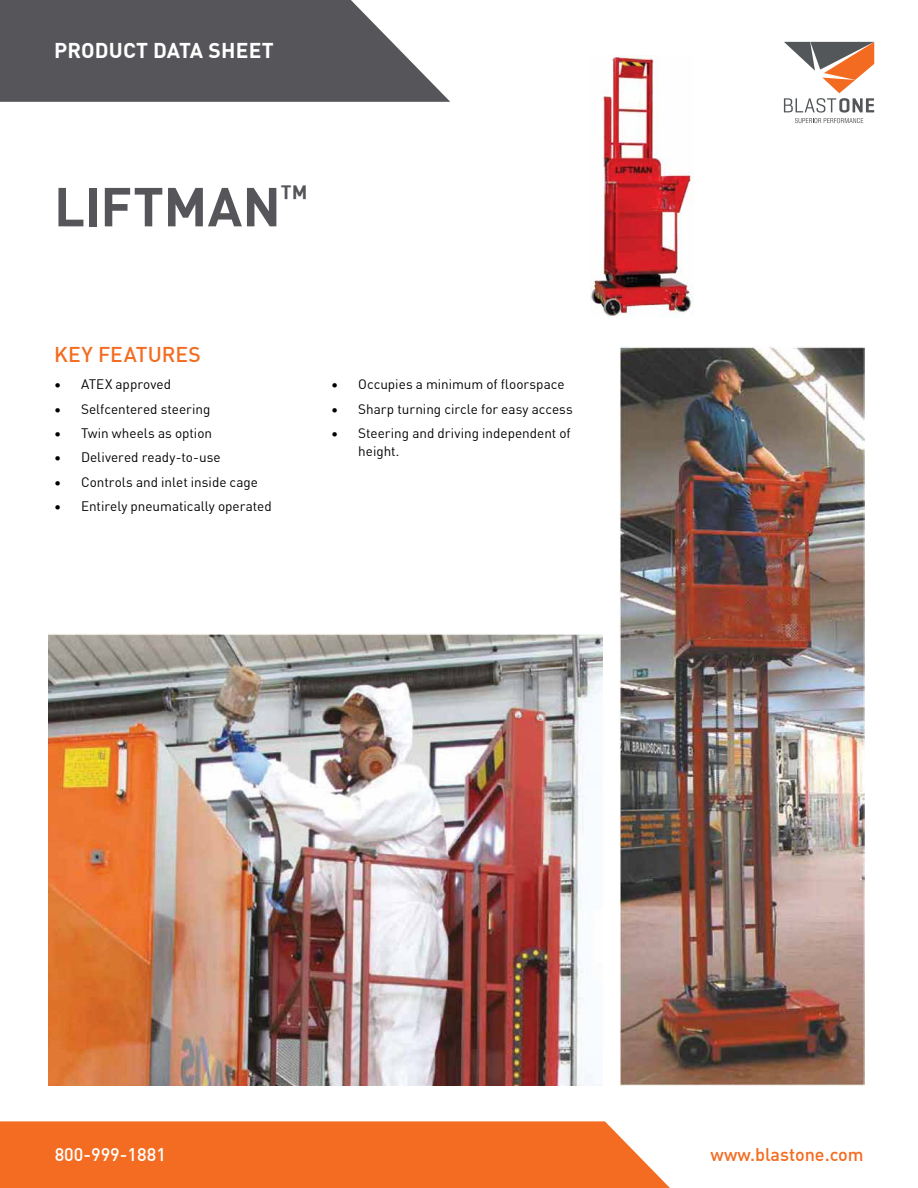
<style>
.page{position:relative;width:918px;height:1188px;background:#fff}
.page>*{position:absolute;margin:0;border:0;box-sizing:border-box;transform-origin:0 0}
.t1{font:700 54px "DIN Offc";color:#56565a}
.t2{font:700 21px "DIN Offc";letter-spacing:.01em;color:#fff}
.t3{font:500 21px "DIN Offc";letter-spacing:.01em;color:#f36c21}
.t4{font:500 18px "DIN Offc";color:#f36c21}
.t5{font:500 18px "DIN Offc";color:#fff}
.t6{font:13.5px/18px "DIN Offc";color:#000}
</style>
<div class="page">
<svg style="left:0;top:0;width:450px;height:102px;background:#69696d"></svg>
<div style="left:0;top:1121px;width:670px;height:67px;background:#f36c21"></div>
<svg style="left:784px;top:42px;width:90px;height:81px"></svg>
<img style="left:591px;top:55px;width:103px;height:263px">
<img style="left:49px;top:634px;width:554px;height:452px">
<img style="left:620px;top:346px;width:244px;height:740px">
<h2 class="t2" style="left:54px;top:36px;width:221px">PRODUCT DATA SHEET</h2>
<h1 class="t1" style="left:54px;top:171px;width:255px">LIFTMAN<sup>™</sup></h1>
<h2 class="t3" style="left:54px;top:341px;width:149px">KEY FEATURES</h2>
<p class="t6" style="left:54px;top:375px;width:119px">• ATEX approved</p>
<p class="t6" style="left:54px;top:400px;width:158px">• Selfcentered steering</p>
<p class="t6" style="left:54px;top:424px;width:160px">• Twin wheels as option</p>
<p class="t6" style="left:54px;top:449px;width:168px">• Delivered ready-to-use</p>
<p class="t6" style="left:54px;top:473px;width:206px">• Controls and inlet inside cage</p>
<p class="t6" style="left:54px;top:497px;width:219px">• Entirely pneumatically operated</p>
<p class="t6" style="left:331px;top:375px;width:235px">• Occupies a minimum of floorspace</p>
<p class="t6" style="left:331px;top:400px;width:243px">• Sharp turning circle for easy access</p>
<p class="t6" style="left:358px;top:424px;width:214px;text-indent:-27px">• Steering and driving independent of height.</p>
<h3 class="t5" style="left:55px;top:1143px;width:113px">800-999-1881</h3>
<h3 class="t4" style="left:711px;top:1143px;width:155px">www.blastone.com</h3>
</div>
